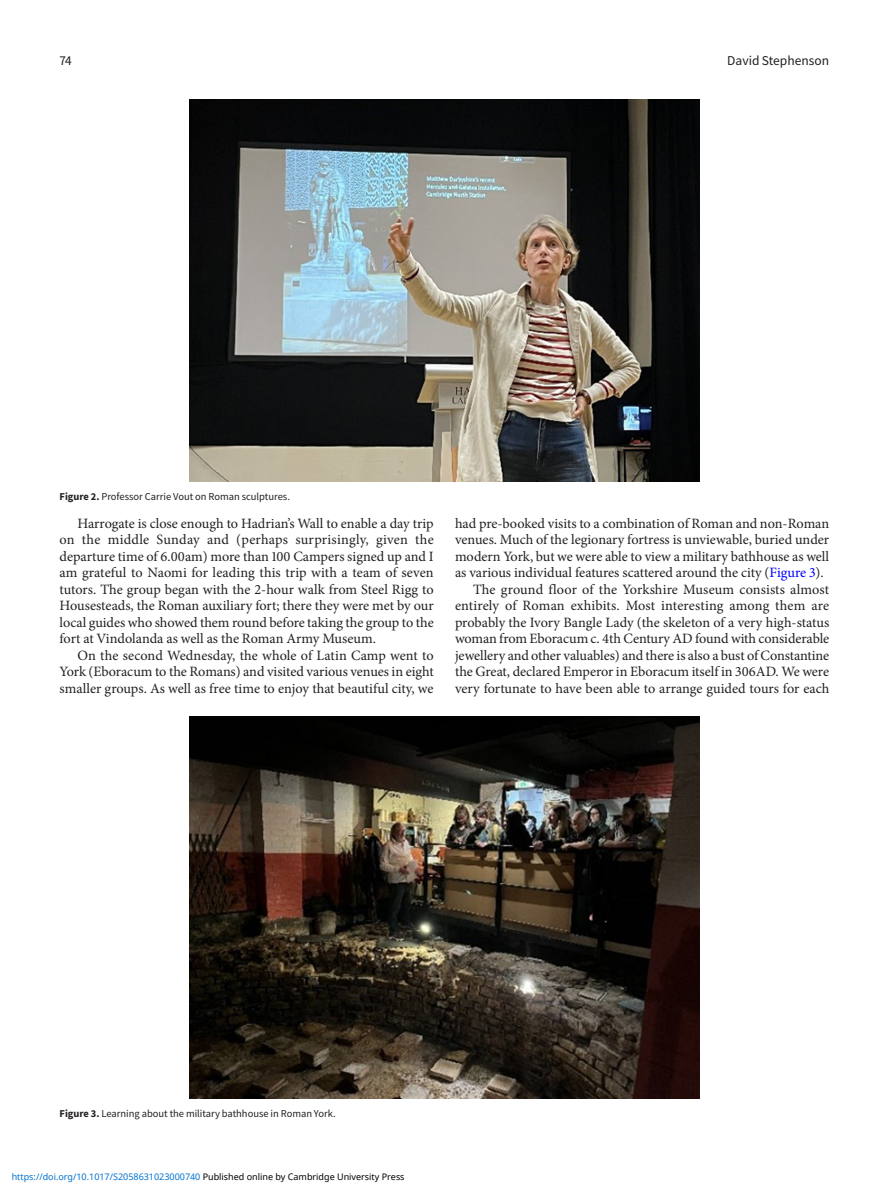
<style>
.page{position:relative;width:893px;height:1191px;background:#fff}
.page>*{position:absolute;margin:0;border:0;box-sizing:border-box;transform-origin:0 0}
.t1{font:14.25px/16.5px "Minion Pro";letter-spacing:-.005em;color:#231f20;text-align:justify}
.t2{font:13.5px "Source Sans Pro";color:#231f20}
.t3{font:10.5px "Source Sans Pro";color:#231f20}
.t4{font:9px "Noto Sans";color:#0172cf}
.s1{font-weight:700}
.s2{color:#00f}
.s3{color:#000}
</style>
<div class="page">
<img style="left:189px;top:99px;width:510px;height:382px">
<img style="left:189px;top:716px;width:510px;height:382px">
<p class="t2" style="left:60px;top:51px;width:14px">74</p>
<p class="t2" style="left:727px;top:51px;width:103px">David Stephenson</p>
<p class="t3" style="left:60px;top:489px;width:232px"><span class="s1">Figure 2.</span> Professor Carrie Vout on Roman sculptures.</p>
<p class="t1" style="left:60px;top:515px;width:376px;text-indent:18px">Harrogate is close enough to Hadrian’s Wall to enable a day trip on the middle Sunday and (perhaps surprisingly, given the departure time of 6.00am) more than 100 Campers signed up and I am grateful to Naomi for leading this trip with a team of seven tutors. The group began with the 2-hour walk from Steel Rigg to Housesteads, the Roman auxiliary fort; there they were met by our local guides who showed them round before taking the group to the fort at Vindolanda as well as the Roman Army Museum.</p>
<p class="t1" style="left:60px;top:647px;width:376px;text-indent:18px">On the second Wednesday, the whole of Latin Camp went to York (Eboracum to the Romans) and visited various venues in eight smaller groups. As well as free time to enjoy that beautiful city, we</p>
<p class="t1" style="left:455px;top:515px;width:376px">had pre-booked visits to a combination of Roman and non-Roman</p>
<p class="t1" style="left:455px;top:531px;width:376px">venues. Much of the legionary fortress is unviewable, buried under</p>
<p class="t1" style="left:455px;top:548px;width:376px">modern York, but we were able to view a military bathhouse as well</p>
<p class="t1" style="left:455px;top:564px;width:370px">as various individual features scattered around the city (<span class="s2">Figure 3</span>).</p>
<p class="t1" style="left:473px;top:581px;width:358px">The ground floor of the Yorkshire Museum consists almost</p>
<p class="t1" style="left:455px;top:597px;width:376px">entirely of Roman exhibits. Most interesting among them are</p>
<p class="t1" style="left:455px;top:614px;width:376px">probably the Ivory Bangle Lady (the skeleton of a very high-status</p>
<p class="t1" style="left:455px;top:630px;width:376px">woman from Eboracum c. 4th Century AD found with considerable</p>
<p class="t1" style="left:455px;top:647px;width:376px">jewellery and other valuables) and there is also a bust of Constantine</p>
<p class="t1" style="left:455px;top:663px;width:376px">the Great, declared Emperor in Eboracum itself in 306AD. We were</p>
<p class="t1" style="left:455px;top:680px;width:376px">very fortunate to have been able to arrange guided tours for each</p>
<p class="t3" style="left:60px;top:1106px;width:278px"><span class="s1">Figure 3.</span> Learning about the military bathhouse in Roman York.</p>
<p class="t4" style="left:12px;top:1170px;width:394px">https://doi.org/10.1017/S2058631023000740 <span class="s3">Published online by Cambridge University Press</span></p>
</div>
